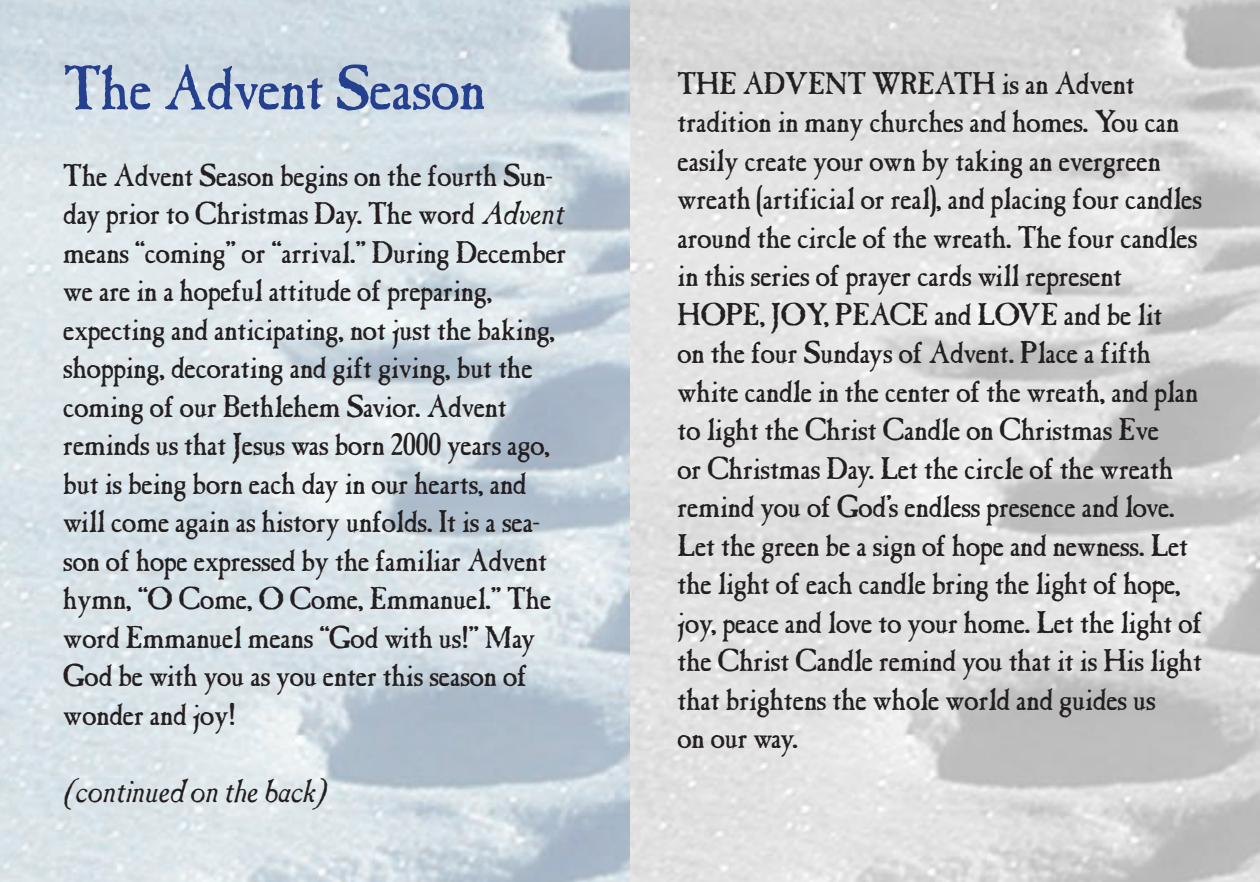
<style>
.page{position:relative;width:1260px;height:882px;background:#fff}
.page>*{position:absolute;margin:0;border:0;box-sizing:border-box;transform-origin:0 0}
.t1{font:63px "Caslon Antique";letter-spacing:-.025em;color:#25408f}
.t2{font:31.5px/38.5px "Caslon Antique";letter-spacing:-.025em;color:#231f20}
.t3{font:italic 31.5px "Caslon Antique";letter-spacing:-.025em;color:#231f20}
.s1{font-style:italic}
</style>
<div class="page">
<p class="t1" style="left:63px;top:51px;width:425px">The Advent Season</p>
<p class="t2" style="left:63px;top:157px;width:505px">The Advent Season begins on the fourth Sun&shy;day prior to Christmas Day. The word <span class="s1">Advent </span>means “coming” or “arrival.” During December we are in a hopeful attitude of preparing, expecting and anticipating, not just the baking, shopping, decorating and gift giving, but the coming of our Bethlehem Savior. Advent reminds us that Jesus was born 2000 years ago, but is being born each day in our hearts, and will come again as history unfolds. It is a sea&shy;son of hope expressed by the familiar Advent hymn, “O Come, O Come, Emmanuel.” The word Emmanuel means “God with us!” May God be with you as you enter this season of wonder and joy!</p>
<p class="t3" style="left:63px;top:773px;width:264px">(continued on the back)</p>
<p class="t2" style="left:677px;top:65px;width:459px">THE ADVENT WREATH is an Advent</p>
<p class="t2" style="left:677px;top:103px;width:527px">tradition in many churches and homes. You can easily create your own by taking an evergreen wreath (artificial or real), and placing four candles around the circle of the wreath. The four candles in this series of prayer cards will represent HOPE, JOY, PEACE and LOVE and be lit<br>on the four Sundays of Advent. Place a fifth white candle in the center of the wreath, and plan to light the Christ Candle on Christmas Eve<br>or Christmas Day. Let the circle of the wreath remind you of God’s endless presence and love.<br>Let the green be a sign of hope and newness. Let the light of each candle bring the light of hope, joy, peace and love to your home. Let the light of the Christ Candle remind you that it is His light that brightens the whole world and guides us</p>
<p class="t2" style="left:677px;top:719px;width:122px">on our way.</p>
</div>
